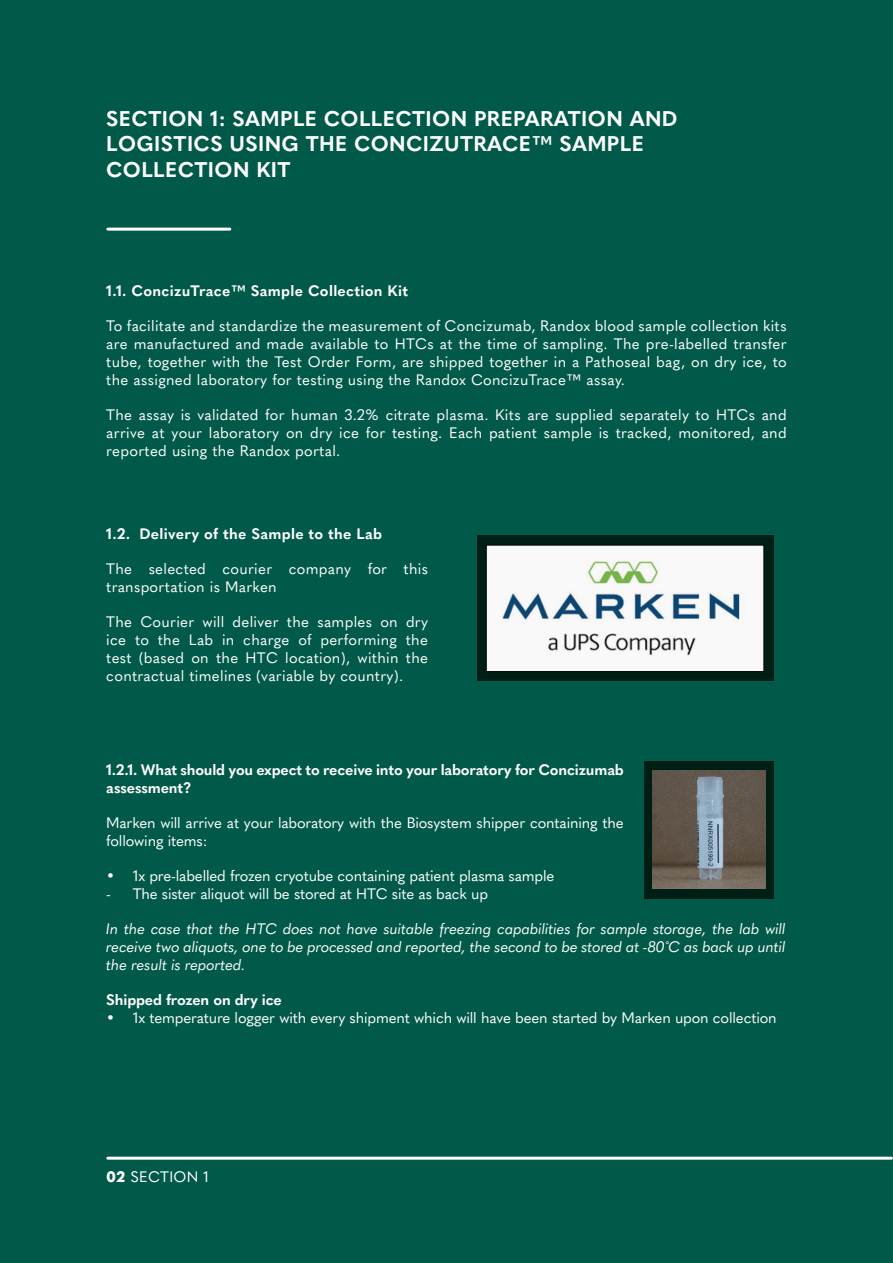
<style>
.page{position:relative;width:893px;height:1263px;background:#005949}
.page>*{position:absolute;margin:0;border:0;box-sizing:border-box;transform-origin:0 0}
.t1{font:700 21px/25.2px "Quasimoda";letter-spacing:.02em;color:#fff}
.t2{font:15px/18px "Quasimoda";letter-spacing:-.01em;color:#fff;text-align:justify}
.t3{font:italic 15px/18px "Quasimoda";letter-spacing:-.01em;color:#fff;text-align:justify}
.t4{font:700 15px/18px "Quasimoda";letter-spacing:-.01em;color:#fff}
.t5{font:700 15px "Quasimoda";letter-spacing:.02em;color:#fff}
.t6{font:15px/18px "Quasimoda";letter-spacing:.02em;color:#fff}
.s1{font-weight:800}
</style>
<div class="page">
<hr style="left:108px;top:228px;width:122px;height:3px;background:#fff">
<hr style="left:108px;top:1157px;width:783px;height:3px;background:#fff">
<div style="left:477px;top:536px;width:296px;height:145px;background:#001f14"></div>
<img style="left:488px;top:547px;width:274px;height:123px">
<div style="left:486px;top:545px;width:278px;height:127px;border:1px solid #040503"></div>
<div style="left:644px;top:761px;width:129px;height:137px;background:linear-gradient(to right,#001f14,#001f14)"></div>
<img style="left:652px;top:770px;width:113px;height:118px">
<h1 class="t1" style="left:106px;top:105px;width:573px">SECTION 1: SAMPLE COLLECTION PREPARATION AND<br>LOGISTICS USING THE CONCIZUTRACE™ SAMPLE<br>COLLECTION KIT</h1>
<p class="t5" style="left:106px;top:279px;width:303px">1.1. ConcizuTrace™ Sample Collection Kit</p>
<p class="t2" style="left:106px;top:316px;width:682px">To facilitate and standardize the measurement of Concizumab, Randox blood sample collection kits are manufactured and made available to HTCs at the time of sampling. The pre-labelled transfer tube, together with the Test Order Form, are shipped together in a Pathoseal bag, on dry ice, to the assigned laboratory for testing using the Randox ConcizuTrace™ assay.</p>
<p class="t2" style="left:106px;top:405px;width:682px">The assay is validated for human 3.2% citrate plasma. Kits are supplied separately to HTCs and arrive at your laboratory on dry ice for testing. Each patient sample is tracked, monitored, and reported using the Randox portal.</p>
<p class="t5" style="left:106px;top:522px;width:277px">1.2. Delivery of the Sample to the Lab</p>
<p class="t6" style="left:106px;top:559px;width:323px">The selected courier company for this transportation is Marken</p>
<p class="t2" style="left:106px;top:612px;width:323px">The Courier will deliver the samples on dry ice to the Lab in charge of performing the test (based on the HTC location), within the contractual timelines (variable by country).</p>
<p class="t4" style="left:106px;top:760px;width:519px">1.2.1. What should you expect to receive into your laboratory for Concizumab assessment?</p>
<p class="t2" style="left:106px;top:813px;width:519px">Marken will arrive at your laboratory with the Biosystem shipper containing the following items:</p>
<p class="t2" style="left:106px;top:866px;width:450px">• 1x pre-labelled frozen cryotube containing patient plasma sample</p>
<p class="t2" style="left:106px;top:884px;width:383px">- The sister aliquot will be stored at HTC site as back up</p>
<p class="t3" style="left:106px;top:919px;width:681px">In the case that the HTC does not have suitable freezing capabilities for sample storage, the lab will receive two aliquots, one to be processed and reported, the second to be stored at -80˚C as back up until the result is reported.</p>
<p class="t4" style="left:106px;top:990px;width:177px">Shipped frozen on dry ice</p>
<p class="t2" style="left:106px;top:1008px;width:672px">• 1x temperature logger with every shipment which will have been started by Marken upon collection</p>
<p class="t6" style="left:106px;top:1167px;width:104px"><span class="s1">02</span> SECTION 1</p>
</div>
